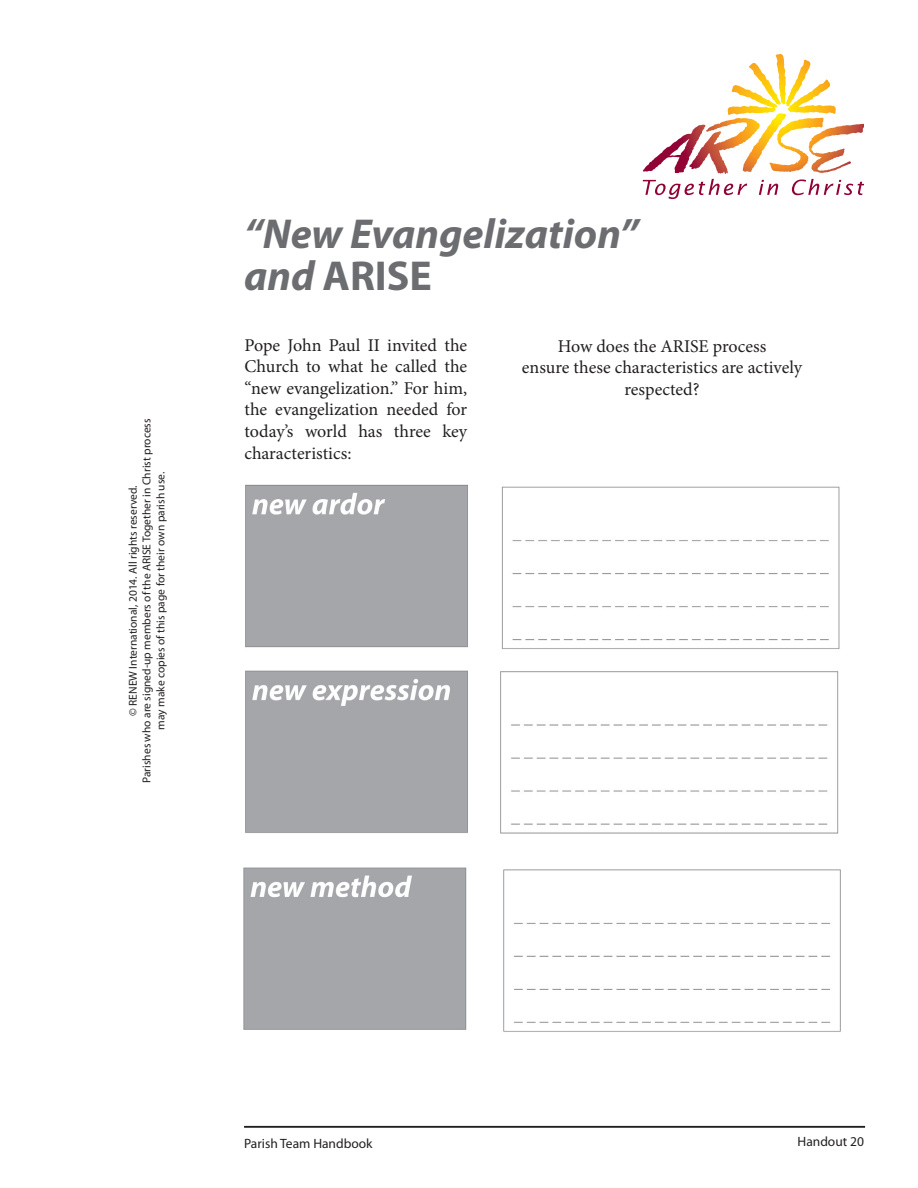
<style>
.page{position:relative;width:918px;height:1188px;background:#fff}
.page>*{position:absolute;margin:0;border:0;box-sizing:border-box;transform-origin:0 0}
.t1{font:italic 700 42px/42px "Myriad Pro";color:#6c6d70}
.t2{font:18px/21.6px "Minion Pro";color:#231f20;text-align:center}
.t3{font:13.5px "Myriad Pro";color:#231f20}
.t4{font:11.55px/13.8px "Myriad Pro";color:#231f20;text-align:center}
.s1{font-style:normal}
</style>
<div class="page">
<svg style="left:643px;top:179px;width:104px;height:20px"></svg>
<svg style="left:759px;top:180px;width:19px;height:15px"></svg>
<svg style="left:792px;top:179px;width:72px;height:16px"></svg>
<svg style="left:643px;top:54px;width:219px;height:119px"></svg>
<hr style="left:244px;top:1126px;width:621px;height:2px;background:#231f20">
<img style="left:243px;top:484px;width:598px;height:548px">
<p class="t4" style="left:126px;top:783px;width:366px;rotate:-90deg">© RENEW International, 2014. All rights reserved.<br>Parishes who are signed-up members of the ARISE Together in Christ process may make copies of this page for their own parish use.</p>
<h1 class="t1" style="left:244px;top:211px;width:396px">“New Evangelization” and <span class="s1">ARISE</span></h1>
<p class="t2" style="left:244px;top:334px;width:224px;text-align:justify">Pope John Paul II invited the Church to what he called the “new evangelization.” For him, the evangelization needed for today’s world has three key characteristics:</p>
<p class="t2" style="left:522px;top:335px;width:282px">How does the ARISE process<br>ensure these characteristics are actively respected?</p>
<p class="t3" style="left:244px;top:1135px;width:130px">Parish Team Handbook</p>
<p class="t3" style="left:798px;top:1133px;width:68px">Handout 20</p>
</div>
